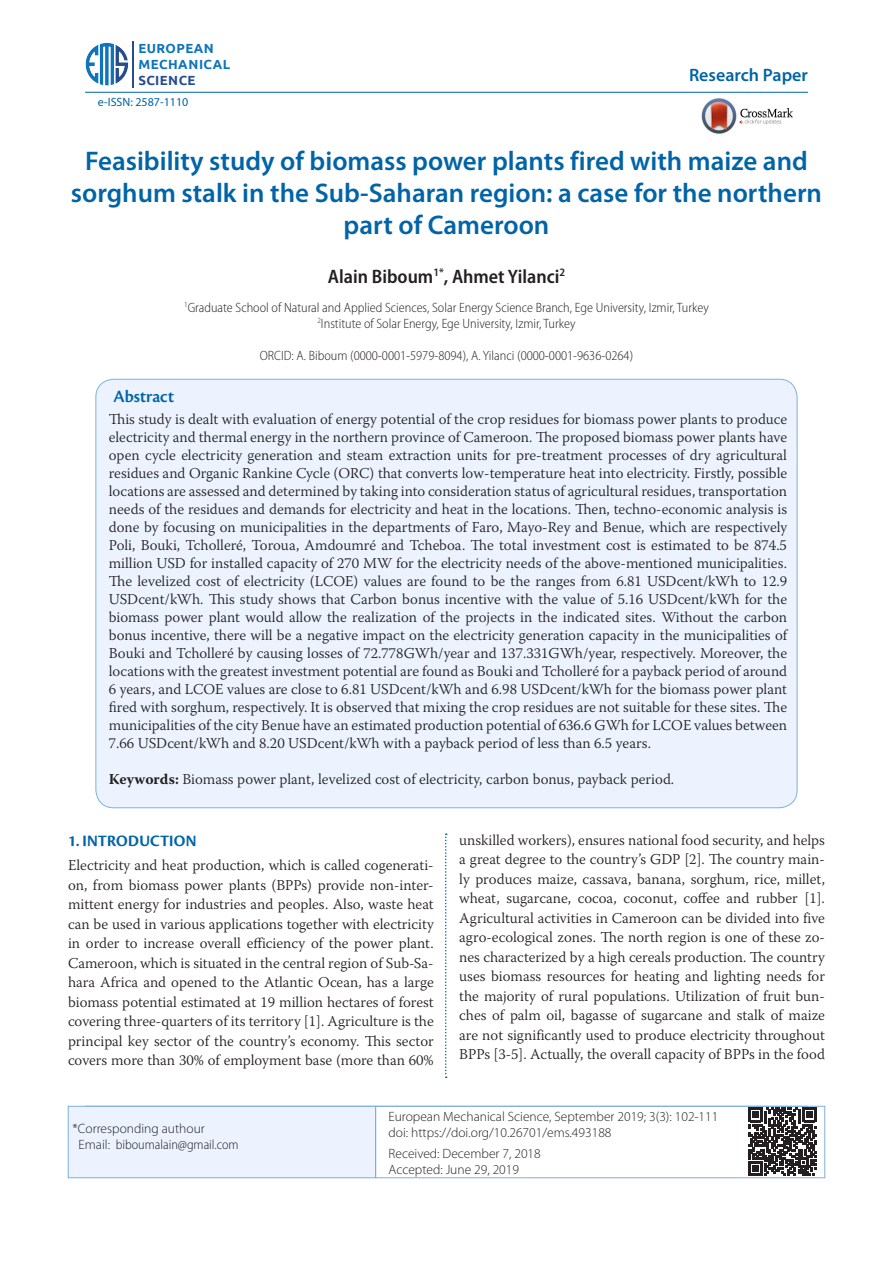
<style>
.page{position:relative;width:893px;height:1263px;background:#fff}
.page>*{position:absolute;margin:0;border:0;box-sizing:border-box;transform-origin:0 0}
.t1{font:600 27px/32.4px "Myriad Pro";color:#0064a7;text-align:center}
.Yazar{font:600 semi-condensed 19.5px "Myriad Pro";color:#231f20}
.t2{font:600 18px "Myriad Pro";color:#0064a7}
.Ozet{font:18px "Cronos Pro Semibold Disp";letter-spacing:.005em;color:#0064a7}
.SubTitle{font:16.5px "Cronos Pro Bold Disp";letter-spacing:.01em;color:#0064a7}
.ÖzetMetin{font:300 15px/18px "Warnock Pro";color:#231f20;text-align:justify}
.Metin{font:300 15px/19.5px "Warnock Pro";color:#231f20;text-align:justify}
.Adres{font:300 semi-condensed 13.5px "Myriad Pro";color:#231f20}
.AltBilgi{font:300 13.5px/16.2px "Myriad Pro";color:#231f20}
.Kunye{font:300 13.5px "Myriad Pro";color:#231f20}
.doi{font:300 13.5px "Myriad Pro";color:#231f20}
.t3{font:700 13.2px/15.9px "Ubuntu";letter-spacing:.035em;color:#0e74bc}
.t4{font:700 13.2px "Ubuntu";letter-spacing:.025em;color:#264d8e}
.Metin-2{font:12px "Myriad Pro";color:#0064a7}
.s1{font-weight:700}
.s2{font-stretch:semi-condensed}
</style>
<div class="page">
<img style="left:85px;top:41px;width:49px;height:47px">
<hr style="left:133px;top:41px;width:1px;height:46px;background:#264d8e">
<hr style="left:85px;top:92px;width:723px;height:1px;background:#0064a7">
<div style="left:96px;top:379px;width:701px;height:429px;background:#ecf3ff;border-radius:18px"></div>
<img style="left:702px;top:99px;width:91px;height:34px">
<svg style="left:445px;top:833px;width:2px;height:245px"></svg>
<div style="left:68px;top:1106px;width:308px;height:72px;background:#ecf3ff"></div>
<div style="left:68px;top:1106px;width:308px;height:72px;border:1px solid #7fb0dd"></div>
<svg style="left:748px;top:1108px;width:69px;height:68px"></svg>
<div style="left:375px;top:1106px;width:450px;height:72px;border:1px solid #7fb0dd"></div>
<hr style="left:85px;top:1106px;width:723px;height:1px;background:#7fb0dd">
<p class="t3" style="left:138px;top:40px;width:93px">EUROPEAN<br>MECHANICAL</p>
<p class="t4" style="left:138px;top:72px;width:59px">SCIENCE</p>
<p class="t2" style="left:689px;top:64px;width:120px">Research Paper</p>
<p class="Metin-2" style="left:98px;top:94px;width:92px">e-ISSN: 2587-1110</p>
<p class="t1" style="left:71px;top:144px;width:753px">Feasibility study of biomass power plants fired with maize and sorghum stalk in the Sub-Saharan region: a case for the northern part of Cameroon</p>
<p class="Yazar" style="left:328px;top:264px;width:239px">Alain Biboum<sup>1*</sup>, Ahmet Yilanci<sup>2</sup></p>
<p class="Adres" style="left:184px;top:299px;width:526px"><sup>1</sup>Graduate School of Natural and Applied Sciences, Solar Energy Science Branch, Ege University, Izmir, Turkey</p>
<p class="Adres" style="left:317px;top:315px;width:260px"><sup>2</sup>Institute of Solar Energy, Ege University, Izmir, Turkey</p>
<p class="Adres" style="left:260px;top:348px;width:375px">ORCID: A. Biboum (0000-0001-5979-8094), A. Yilanci (0000-0001-9636-0264)</p>
<p class="Ozet" style="left:114px;top:386px;width:62px">Abstract</p>
<p class="ÖzetMetin" style="left:109px;top:410px;width:680px">This study is dealt with evaluation of energy potential of the crop residues for biomass power plants to produce electricity and thermal energy in the northern province of Cameroon. The proposed biomass power plants have open cycle electricity generation and steam extraction units for pre-treatment processes of dry agricultural residues and Organic Rankine Cycle (ORC) that converts low-temperature heat into electricity. Firstly, possible locations are assessed and determined by taking into consideration status of agricultural residues, transportation needs of the residues and demands for electricity and heat in the locations. Then, techno-economic analysis is done by focusing on municipalities in the departments of Faro, Mayo-Rey and Benue, which are respectively Poli, Bouki, Tcholleré, Toroua, Amdoumré and Tcheboa. The total investment cost is estimated to be 874.5 million USD for installed capacity of 270 MW for the electricity needs of the above-mentioned municipalities.<br>The levelized cost of electricity (LCOE) values are found to be the ranges from 6.81 USDcent/kWh to 12.9<br>USDcent/kWh. This study shows that Carbon bonus incentive with the value of 5.16 USDcent/kWh for the biomass power plant would allow the realization of the projects in the indicated sites. Without the carbon bonus incentive, there will be a negative impact on the electricity generation capacity in the municipalities of Bouki and Tcholleré by causing losses of 72.778GWh/year and 137.331GWh/year, respectively. Moreover, the locations with the greatest investment potential are found as Bouki and Tcholleré for a payback period of around 6 years, and LCOE values are close to 6.81 USDcent/kWh and 6.98 USDcent/kWh for the biomass power plant fired with sorghum, respectively. It is observed that mixing the crop residues are not suitable for these sites. The municipalities of the city Benue have an estimated production potential of 636.6 GWh for LCOE values between 7.66 USDcent/kWh and 8.20 USDcent/kWh with a payback period of less than 6.5 years.</p>
<p class="ÖzetMetin" style="left:109px;top:770px;width:567px"><span class="s1">Keywords:</span> Biomass power plant, levelized cost of electricity, carbon bonus, payback period.</p>
<p class="SubTitle" style="left:68px;top:832px;width:130px">1. INTRODUCTION</p>
<p class="Metin" style="left:68px;top:855px;width:367px">Electricity and heat production, which is called cogenerati&shy;on, from biomass power plants (BPPs) provide non-inter&shy;mittent energy for industries and peoples. Also, waste heat can be used in various applications together with electricity in order to increase overall efficiency of the power plant.<br>Cameroon, which is situated in the central region of Sub-Sa&shy;hara Africa and opened to the Atlantic Ocean, has a large biomass potential estimated at 19 million hectares of forest covering three-quarters of its territory [1]. Agriculture is the principal key sector of the country’s economy. This sector covers more than 30% of employment base (more than 60%</p>
<p class="Metin" style="left:459px;top:829px;width:367px">unskilled workers), ensures national food security, and helps a great degree to the country’s GDP [2]. The country main&shy;ly produces maize, cassava, banana, sorghum, rice, millet, wheat, sugarcane, cocoa, coconut, coffee and rubber [1].<br>Agricultural activities in Cameroon can be divided into five agro-ecological zones. The north region is one of these zo&shy;nes characterized by a high cereals production. The country uses biomass resources for heating and lighting needs for the majority of rural populations. Utilization of fruit bun&shy;ches of palm oil, bagasse of sugarcane and stalk of maize are not significantly used to produce electricity throughout BPPs [3-5]. Actually, the overall capacity of BPPs in the food</p>
<p class="AltBilgi" style="left:79px;top:1120px;width:162px;text-indent:-6px">*Corresponding authour<br>Email: <span class="s2">biboumalain@gmail.com</span></p>
<p class="Kunye" style="left:389px;top:1108px;width:331px">European Mechanical Science, September 2019; 3(3): 102-111</p>
<p class="doi" style="left:389px;top:1124px;width:224px">doi: https://doi.org/10.26701/ems.493188</p>
<p class="AltBilgi" style="left:389px;top:1145px;width:154px">Received: December 7, 2018<br>Accepted: June 29, 2019</p>
</div>
